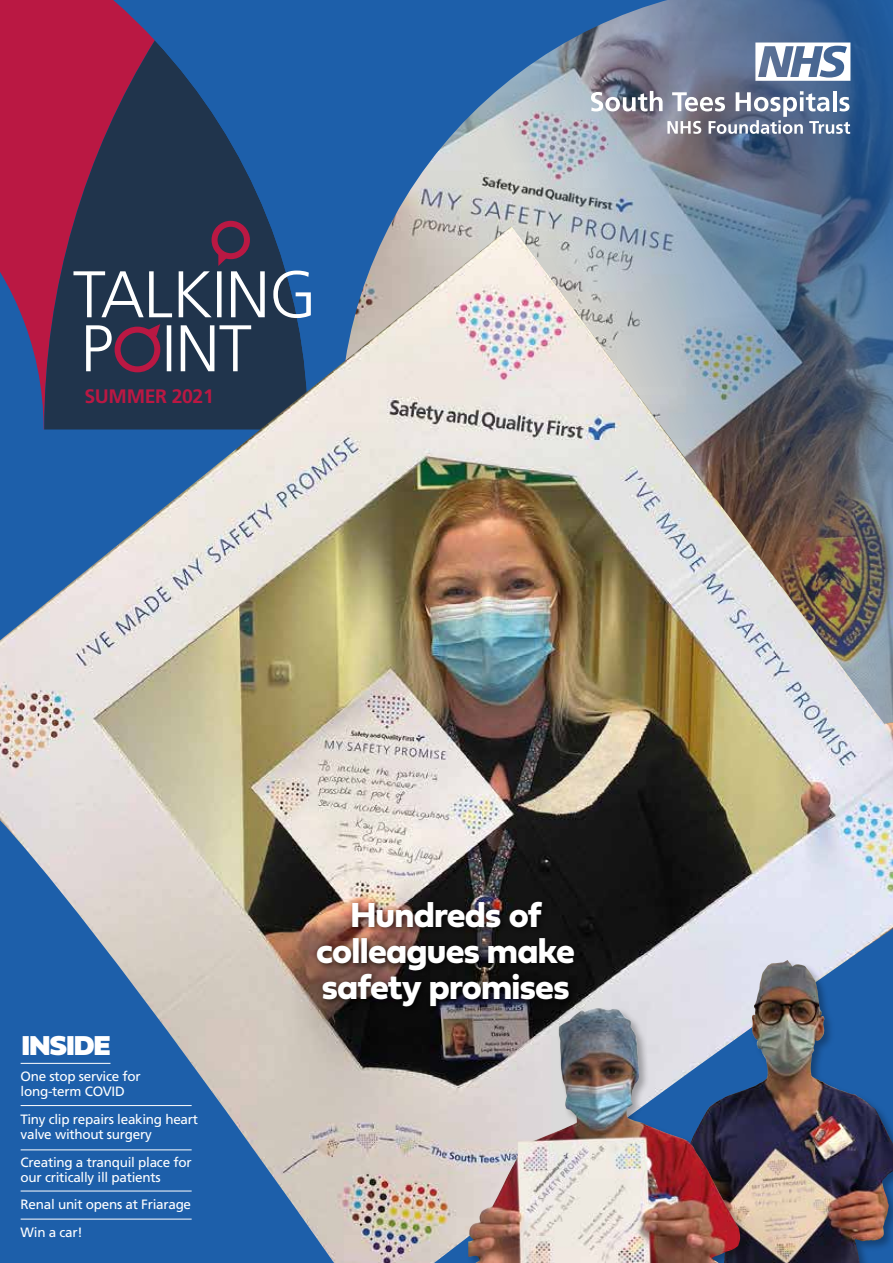
<style>
.page{position:relative;width:893px;height:1263px;background:#fff}
.page>*{position:absolute;margin:0;border:0;box-sizing:border-box;transform-origin:0 0}
.t1{font:36.15px/36.2px "Fieldwork Geo Bold";letter-spacing:-.02em;color:#fff;text-align:center}
.t2{font:28.5px "Fieldwork Geo Fat";letter-spacing:-.02em;color:#fff}
.t3{font:700 19.5px "Frutiger";letter-spacing:-.02em;color:#ba1843}
.t4{font:13.5px/15px "Frutiger";letter-spacing:-.02em;color:#fff}
</style>
<div class="page">
<img style="left:786px;top:0;width:107px;height:226px">
<div style="left:0;top:0;width:155px;height:226px;background:#ba1843"></div>
<svg style="left:44px;top:40px;width:111px;height:186px;background:#792346"></svg>
<svg style="left:155px;top:0;width:631px;height:226px;background:#5176a2"></svg>
<div style="left:212px;top:221px;width:38px;height:38px;border:6px solid #ba1843;border-radius:50%"></div>
<svg style="left:755px;top:43px;width:95px;height:38px"></svg>
<svg style="left:591px;top:91px;width:259px;height:43px"></svg>
<img style="left:0;top:226px;width:893px;height:1037px">
<div style="left:314px;top:898px;width:268px;height:116px;background:#000;opacity:.75"></div>
<hr style="left:21px;top:1063px;width:89px;height:1px;background:#fff">
<hr style="left:21px;top:1105px;width:171px;height:1px;background:#fff">
<hr style="left:21px;top:1149px;width:171px;height:1px;background:#fff">
<hr style="left:21px;top:1190px;width:171px;height:1px;background:#fff">
<hr style="left:21px;top:1219px;width:171px;height:1px;background:#fff">
<div style="left:683px;top:959px;width:210px;height:304px;background:#000;opacity:.3"></div>
<img style="left:684px;top:960px;width:176px;height:303px">
<div style="left:466px;top:1006px;width:285px;height:257px;background:#000;opacity:.3"></div>
<img style="left:468px;top:1008px;width:272px;height:255px">
<h3 class="t3" style="left:85px;top:384px;width:131px">SUMMER 2021</h3>
<h2 class="t2" style="left:22px;top:1023px;width:90px">INSIDE</h2>
<p class="t4" style="left:21px;top:1069px;width:122px">One stop service for long-term COVID</p>
<p class="t4" style="left:21px;top:1112px;width:179px">Tiny clip repairs leaking heart valve without surgery</p>
<p class="t4" style="left:21px;top:1154px;width:172px">Creating a tranquil place for our critically ill patients</p>
<p class="t4" style="left:21px;top:1191px;width:172px;line-height:27.8px">Renal unit opens at Friarage<br>Win a car!</p>
<h1 class="t1" style="left:316px;top:895px;width:260px">Hundreds of colleagues make safety promises</h1>
</div>
